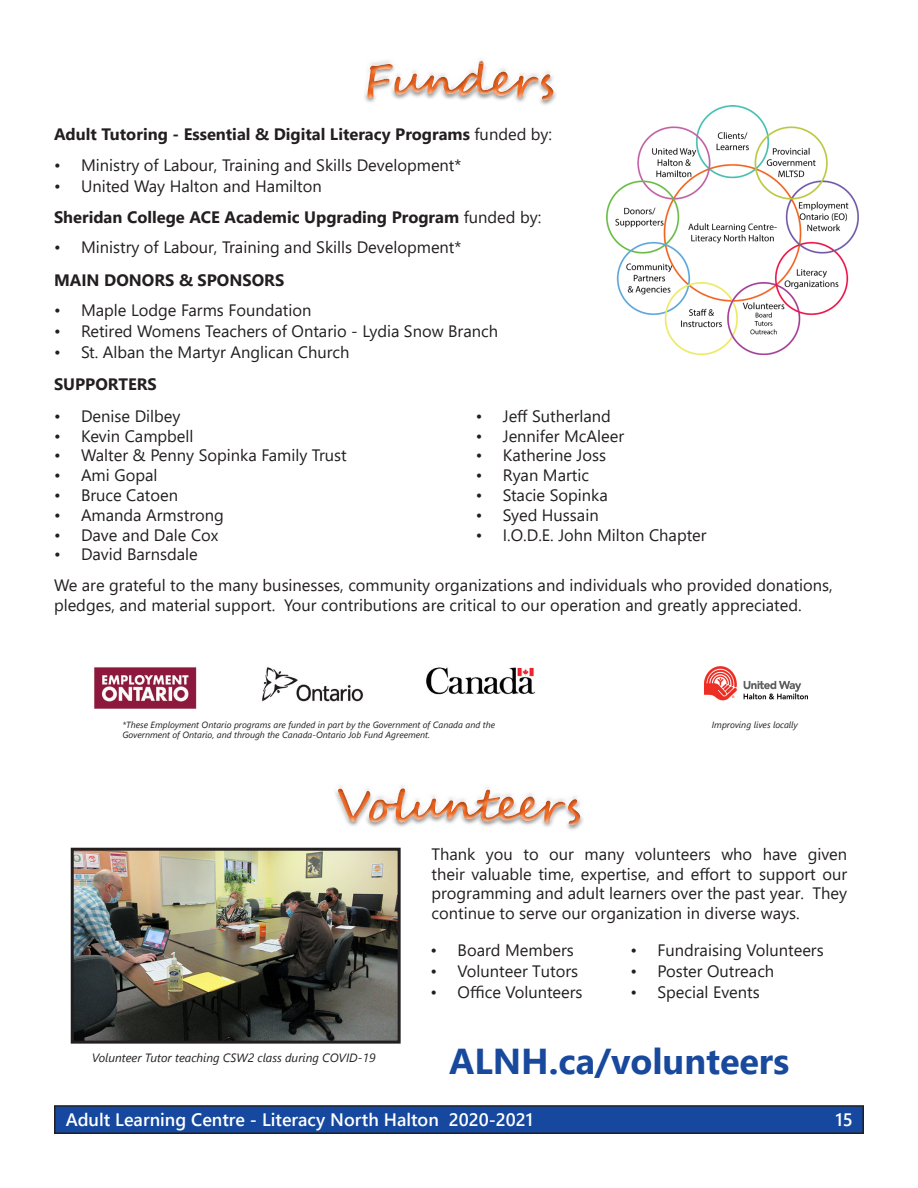
<style>
.page{position:relative;width:918px;height:1188px;background:#fff}
.page>*{position:absolute;margin:0;border:0;box-sizing:border-box;transform-origin:0 0}
.t1{font:700 36px "Segoe UI";color:#18499d}
.t2{font:600 18px "Segoe UI";color:#fff}
.t3{font:16.5px/19.8px "Segoe UI";color:#231f20}
.t4{font:700 16.5px "Segoe UI";color:#231f20}
.t5{font:italic 12px "Segoe UI";color:#231f20}
.t6{font:italic 9px/10.8px "Segoe UI";color:#231f20}
.s1{font-weight:400}
</style>
<div class="page">
<div style="left:55px;top:1106px;width:808px;height:27px;background:#15489e"></div>
<div style="left:54px;top:1105px;width:810px;height:29px;border:2px solid #231f20"></div>
<img style="left:94px;top:667px;width:442px;height:42px">
<div style="left:363px;top:52px;width:197px;height:49px;background:#231f20;opacity:.5"></div>
<img style="left:704px;top:666px;width:104px;height:35px">
<div style="left:330px;top:778px;width:257px;height:48px;background:#231f20;opacity:.5"></div>
<img style="left:75px;top:852px;width:322px;height:188px">
<div style="left:71px;top:848px;width:330px;height:196px;border:3px solid #231f20"></div>
<img style="left:607px;top:105px;width:252px;height:249px">
<p class="t4" style="left:54px;top:118px;width:500px">Adult Tutoring - Essential &amp; Digital Literacy Programs <span class="s1">funded by:</span></p>
<p class="t3" style="left:54px;top:154px;width:409px">• Ministry of Labour, Training and Skills Development*</p>
<p class="t3" style="left:54px;top:175px;width:269px">• United Way Halton and Hamilton</p>
<p class="t4" style="left:54px;top:201px;width:489px">Sheridan College ACE Academic Upgrading Program <span class="s1">funded by:</span></p>
<p class="t3" style="left:54px;top:235px;width:409px">• Ministry of Labour, Training and Skills Development*</p>
<p class="t4" style="left:54px;top:264px;width:232px">MAIN DONORS &amp; SPONSORS</p>
<p class="t3" style="left:54px;top:299px;width:259px">• Maple Lodge Farms Foundation</p>
<p class="t3" style="left:54px;top:320px;width:446px">• Retired Womens Teachers of Ontario - Lydia Snow Branch</p>
<p class="t3" style="left:54px;top:341px;width:297px">• St. Alban the Martyr Anglican Church</p>
<p class="t4" style="left:54px;top:369px;width:104px">SUPPORTERS</p>
<p class="t3" style="left:54px;top:405px;width:128px">• Denise Dilbey</p>
<p class="t3" style="left:54px;top:424px;width:141px">• Kevin Campbell</p>
<p class="t3" style="left:54px;top:444px;width:294px">• Walter &amp; Penny Sopinka Family Trust</p>
<p class="t3" style="left:54px;top:464px;width:105px">• Ami Gopal</p>
<p class="t3" style="left:54px;top:484px;width:126px">• Bruce Catoen</p>
<p class="t3" style="left:54px;top:504px;width:171px">• Amanda Armstrong</p>
<p class="t3" style="left:54px;top:523px;width:166px">• Dave and Dale Cox</p>
<p class="t3" style="left:54px;top:543px;width:145px">• David Barnsdale</p>
<p class="t3" style="left:476px;top:405px;width:137px">• Jeff Sutherland</p>
<p class="t3" style="left:476px;top:424px;width:150px">• Jennifer McAleer</p>
<p class="t3" style="left:476px;top:444px;width:132px">• Katherine Joss</p>
<p class="t3" style="left:476px;top:464px;width:115px">• Ryan Martic</p>
<p class="t3" style="left:476px;top:484px;width:134px">• Stacie Sopinka</p>
<p class="t3" style="left:476px;top:504px;width:124px">• Syed Hussain</p>
<p class="t3" style="left:476px;top:523px;width:232px">• I.O.D.E. John Milton Chapter</p>
<p class="t3" style="left:54px;top:574px;width:780px">We are grateful to the many businesses, community organizations and individuals who provided donations, pledges, and material support. Your contributions are critical to our operation and greatly appreciated.</p>
<p class="t6" style="left:122px;top:718px;width:374px">*These Employment Ontario programs are funded in part by the Government of Canada and the<br>Government of Ontario, and through the Canada-Ontario Job Fund Agreement.</p>
<p class="t6" style="left:712px;top:718px;width:88px">Improving lives locally</p>
<p class="t5" style="left:92px;top:1047px;width:285px">Volunteer Tutor teaching CSW2 class during COVID-19</p>
<p class="t3" style="left:431px;top:843px;width:417px;text-align:justify">Thank you to our many volunteers who have given their valuable time, expertise, and effort to support our programming and adult learners over the past year. They continue to serve our organization in diverse ways.</p>
<p class="t3" style="left:630px;top:939px;width:195px">• Fundraising Volunteers</p>
<p class="t3" style="left:630px;top:960px;width:145px">• Poster Outreach</p>
<p class="t3" style="left:630px;top:981px;width:131px">• Special Events</p>
<p class="t3" style="left:431px;top:939px;width:145px">• Board Members</p>
<p class="t3" style="left:431px;top:960px;width:149px">• Volunteer Tutors</p>
<p class="t3" style="left:431px;top:981px;width:154px">• Office Volunteers</p>
<p class="t1" style="left:449px;top:1028px;width:342px">ALNH.ca/volunteers</p>
<p class="t2" style="left:66px;top:1103px;width:469px">Adult Learning Centre - Literacy North Halton 2020-2021</p>
<p class="t2" style="left:836px;top:1103px;width:19px">15</p>
</div>
